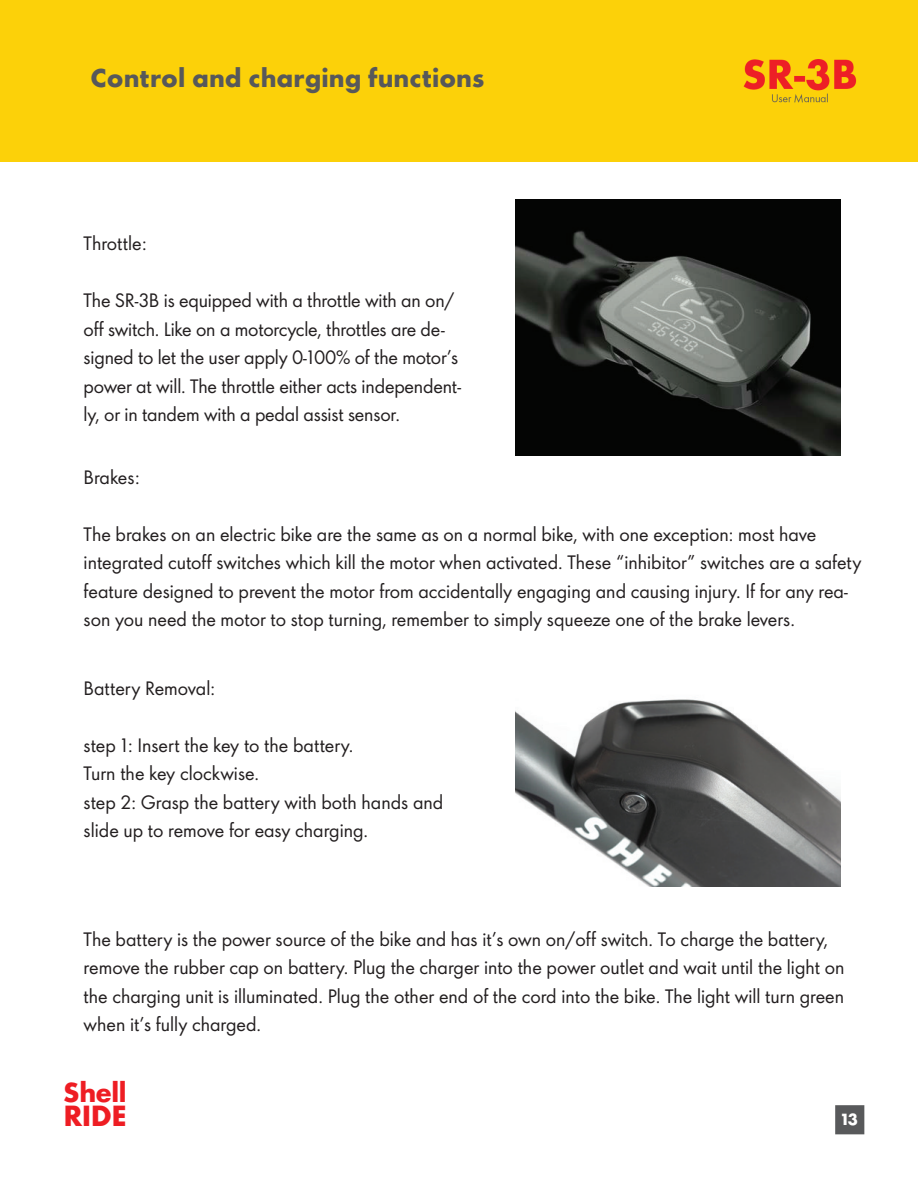
<style>
.page{position:relative;width:918px;height:1188px;background:#fff}
.page>*{position:absolute;margin:0;border:0;box-sizing:border-box;transform-origin:0 0}
.t1{font:700 27px "Shell";color:#ee1d23}
.t2{font:700 25.5px "Shell";letter-spacing:-.02em;color:#ee1d23}
.t3{font:700 24px "Shell";color:#57585a}
.t4{font:18px/28.5px "Shell";color:#231f20}
.t5{font:700 15px "Shell";color:#fff}
</style>
<div class="page">
<img style="left:0;top:0;width:918px;height:1135px">
<img style="left:516px;top:678px;width:324px;height:209px">
<img style="left:516px;top:199px;width:324px;height:256px">
<h3 class="t3" style="left:91px;top:58px;width:395px">Control and charging functions</h3>
<p class="t4" style="left:84px;top:228px;width:65px">Throttle:</p>
<p class="t4" style="left:84px;top:285px;width:379px">The SR-3B is equipped with a throttle with an on/ off switch. Like on a motorcycle, throttles are de&shy;signed to let the user apply 0-100% of the motor’s power at will. The throttle either acts independent&shy;ly, or in tandem with a pedal assist sensor.</p>
<p class="t4" style="left:84px;top:462px;width:58px">Brakes:</p>
<p class="t4" style="left:84px;top:519px;width:779px">The brakes on an electric bike are the same as on a normal bike, with one exception: most have integrated cutoff switches which kill the motor when activated. These “inhibitor” switches are a safety feature designed to prevent the motor from accidentally engaging and causing injury. If for any rea&shy;son you need the motor to stop turning, remember to simply squeeze one of the brake levers.</p>
<p class="t4" style="left:84px;top:673px;width:133px">Battery Removal:</p>
<p class="t4" style="left:84px;top:730px;width:361px">step 1: Insert the key to the battery.<br>Turn the key clockwise.<br>step 2: Grasp the battery with both hands and slide up to remove for easy charging.</p>
<p class="t4" style="left:84px;top:924px;width:762px">The battery is the power source of the bike and has it’s own on/off switch. To charge the battery, remove the rubber cap on battery. Plug the charger into the power outlet and wait until the light on the charging unit is illuminated. Plug the other end of the cord into the bike. The light will turn green when it’s fully charged.</p>
<h2 class="t2" style="left:63px;top:1071px;width:65px">Shell</h2>
<h1 class="t1" style="left:63px;top:1093px;width:64px">RIDE</h1>
<p class="t5" style="left:841px;top:1106px;width:18px">13</p>
</div>
